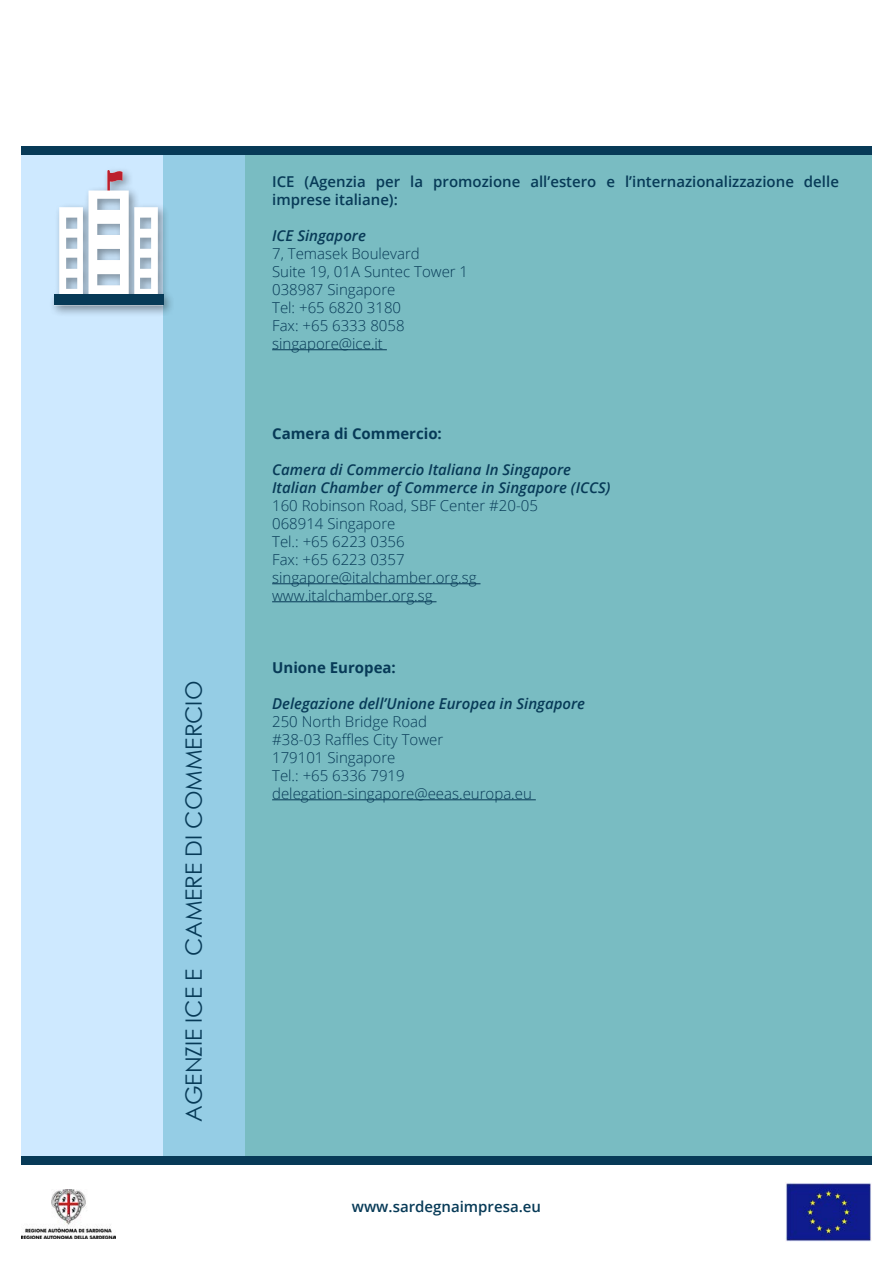
<style>
.page{position:relative;width:893px;height:1263px;background:#fff}
.page>*{position:absolute;margin:0;border:0;box-sizing:border-box;transform-origin:0 0}
.t1{font:22.5px "Century Gothic";color:#073a57}
.t2{font:300 15px/18px "Open Sans";color:#073a57}
.t3{font:italic 600 15px/18px "Open Sans";color:#073a57}
.t4{font:600 15px/18px "Open Sans";color:#073a57}
.t5{font:700 15px "Open Sans";color:#073a57}
</style>
<div class="page">
<div style="left:163px;top:155px;width:709px;height:1002px;background:#79bcc2"></div>
<svg style="left:21px;top:155px;width:223px;height:1002px;fill:#cee9ff"></svg>
<div style="left:21px;top:147px;width:851px;height:8px;background:#073a57"></div>
<div style="left:21px;top:1157px;width:851px;height:8px;background:#073a57"></div>
<img style="left:21px;top:1189px;width:94px;height:49px">
<img style="left:785px;top:1183px;width:86px;height:59px">
<hr style="left:272px;top:349px;width:115px;height:1px;background:#073a57">
<hr style="left:272px;top:583px;width:208px;height:1px;background:#073a57">
<hr style="left:272px;top:601px;width:164px;height:1px;background:#073a57">
<hr style="left:272px;top:799px;width:264px;height:1px;background:#073a57">
<div style="left:48px;top:165px;width:127px;height:152px;background:#000;opacity:.4"></div>
<svg style="left:54px;top:169px;width:109px;height:125px"></svg>
<div style="left:54px;top:294px;width:109px;height:11px;background:#073a57"></div>
<h1 class="t1" style="left:178px;top:1122px;width:442px;rotate:-90deg">AGENZIE ICE E CAMERE DI COMMERCIO</h1>
<p class="t4" style="left:272px;top:172px;width:568px">ICE (Agenzia per la promozione all’estero e l’internazionalizzazione delle imprese italiane):</p>
<p class="t3" style="left:272px;top:226px;width:95px">ICE Singapore</p>
<p class="t2" style="left:272px;top:244px;width:198px">7, Temasek Boulevard<br>Suite 19, 01A Suntec Tower 1<br>038987 Singapore<br>Tel: +65 6820 3180<br>Fax: +65 6333 8058 singapore@ice.it</p>
<p class="t5" style="left:272px;top:423px;width:171px">Camera di Commercio:</p>
<p class="t3" style="left:272px;top:460px;width:340px">Camera di Commercio Italiana In Singapore<br>Italian Chamber of Commerce in Singapore (ICCS)</p>
<p class="t2" style="left:272px;top:496px;width:267px">160 Robinson Road, SBF Center #20-05<br>068914 Singapore<br>Tel.: +65 6223 0356<br>Fax: +65 6223 0357 singapore@italchamber.org.sg www.italchamber.org.sg</p>
<p class="t5" style="left:272px;top:657px;width:125px">Unione Europea:</p>
<p class="t3" style="left:272px;top:694px;width:314px">Delegazione dell’Unione Europea in Singapore</p>
<p class="t2" style="left:272px;top:712px;width:261px">250 North Bridge Road<br>#38-03 Raffles City Tower<br>179101 Singapore<br>Tel.: +65 6336 7919 delegation-singapore@eeas.europa.eu</p>
<p class="t4" style="left:352px;top:1197px;width:191px">www.sardegnaimpresa.eu</p>
</div>
